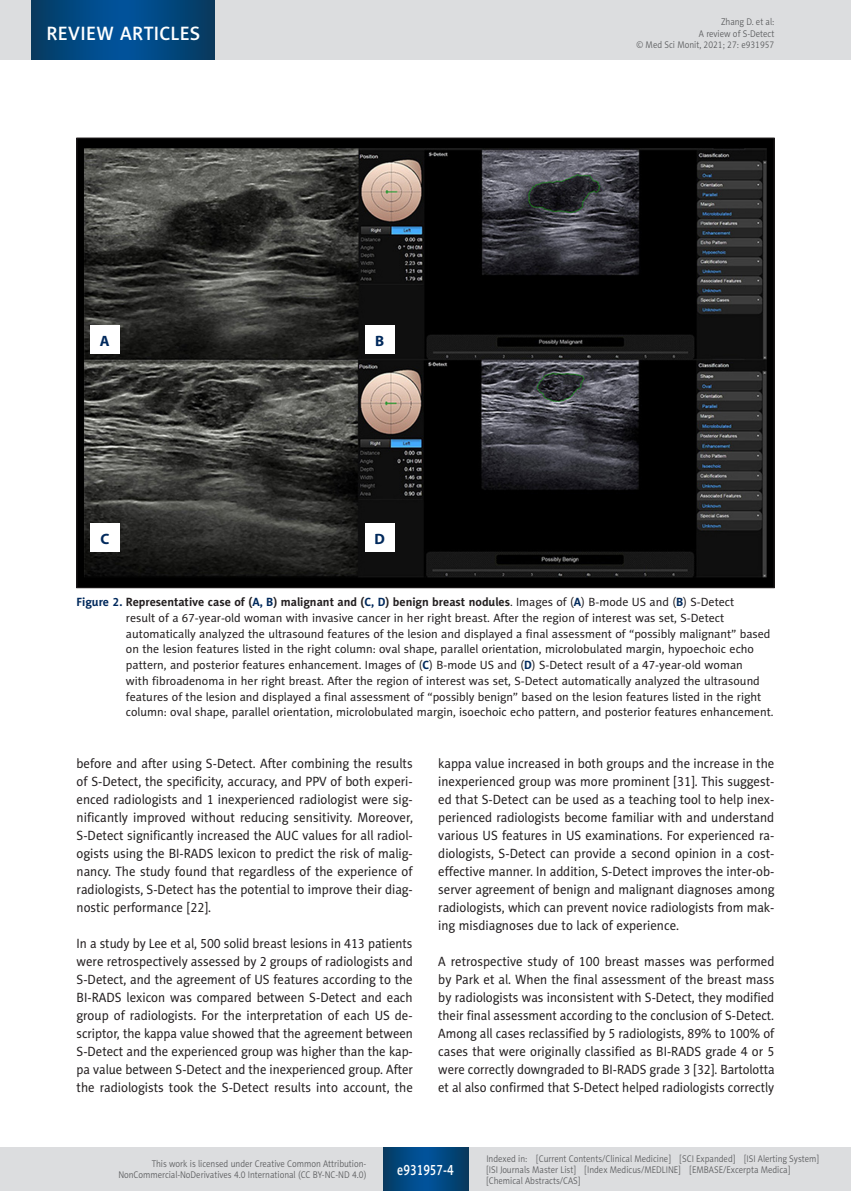
<style>
.page{position:relative;width:851px;height:1191px;background:#fff}
.page>*{position:absolute;margin:0;border:0;box-sizing:border-box;transform-origin:0 0}
.t1{font:19.5px "Naomi Sans EFN Medium";letter-spacing:.015em;color:#fff}
.t2{font:15px "Naomi Sans EFN Medium";color:#fff;scale:.8 1}
.t3{font:700 15px "Myriad Pro";color:#00295c}
.MSM_Body{font:13.5px/18px "Naomi Sans EFN";color:#231f20;text-align:justify;scale:.95 1}
.MSM_Body-2{font:13.5px/18px "Naomi Sans EFN";color:#231f20;text-align:justify;scale:.94 1}
.MSM_Rycina_tytul{font:12px/15.8px "Naomi Sans EFN";color:#231f20}
.t4{font:9.75px/11.2px "Naomi Sans EFN Light";color:#57585a;text-align:right;scale:.9 1}
.s1{font-weight:700;color:#00295c}
.s2{font-weight:700}
</style>
<div class="page">
<img style="left:79px;top:140px;width:693px;height:446px">
<div style="left:90px;top:326px;width:29px;height:28px;background:#fff"></div>
<div style="left:90px;top:524px;width:29px;height:28px;background:#fff"></div>
<div style="left:365px;top:326px;width:29px;height:28px;background:#fff"></div>
<div style="left:365px;top:524px;width:29px;height:28px;background:#fff"></div>
<div style="left:0;top:1148px;width:850px;height:43px;background:#dcdddf"></div>
<svg style="left:383px;top:1147px;width:85px;height:43px;background:#02477e"></svg>
<div style="left:0;top:0;width:850px;height:60px;background:#dcdddf"></div>
<hr style="left:850px;top:0;width:1px;height:60px;background:#dcdddf">
<svg style="left:32px;top:0;width:183px;height:60px;background:#02477e"></svg>
<h1 class="t1" style="left:46px;top:22px;width:155px">REVIEW ARTICLES</h1>
<p class="t3" style="left:100px;top:331px;width:11px">A</p>
<p class="t3" style="left:100px;top:529px;width:10px">C</p>
<p class="t3" style="left:375px;top:331px;width:11px">B</p>
<p class="t3" style="left:374px;top:529px;width:12px">D</p>
<p class="t4" style="left:636px;top:16px;width:154px">Zhang D. et al:<br>A review of S-Detect<br>© Med Sci Monit, 2021; 27: e931957</p>
<p class="MSM_Rycina_tytul" style="left:126px;top:594px;width:649px;text-indent:-49px"><span class="s1">Figure 2.</span> <span class="s2">Representative case of (</span><span class="s1">A, B</span><span class="s2">) malignant and (</span><span class="s1">C, D</span><span class="s2">) benign breast nodules</span>. Images of (<span class="s1">A</span>) B-mode US and (<span class="s1">B</span>) S-Detect<br>result of a 67-year-old woman with invasive cancer in her right breast. After the region of interest was set, S-Detect automatically analyzed the ultrasound features of the lesion and displayed a final assessment of “possibly malignant” based on the lesion features listed in the right column: oval shape, parallel orientation, microlobulated margin, hypoechoic echo pattern, and posterior features enhancement. Images of (<span class="s1">C</span>) B-mode US and (<span class="s1">D</span>) S-Detect result of a 47-year-old woman<br>with fibroadenoma in her right breast. After the region of interest was set, S-Detect automatically analyzed the ultrasound features of the lesion and displayed a final assessment of “possibly benign” based on the lesion features listed in the right column: oval shape, parallel orientation, microlobulated margin, isoechoic echo pattern, and posterior features enhancement.</p>
<p class="MSM_Body" style="left:77px;top:754px;width:355px">before and after using S-Detect. After combining the results of S-Detect, the specificity, accuracy, and PPV of both experi&shy;enced radiologists and 1 inexperienced radiologist were sig&shy;nificantly improved without reducing sensitivity. Moreover, S-Detect significantly increased the AUC values for all radiol&shy;ogists using the BI-RADS lexicon to predict the risk of malig&shy;nancy. The study found that regardless of the experience of radiologists, S-Detect has the potential to improve their diag&shy;nostic performance [22].</p>
<p class="MSM_Body-2" style="left:77px;top:934px;width:359px">In a study by Lee et al, 500 solid breast lesions in 413 patients were retrospectively assessed by 2 groups of radiologists and S-Detect, and the agreement of US features according to the BI-RADS lexicon was compared between S-Detect and each group of radiologists. For the interpretation of each US de&shy;scriptor, the kappa value showed that the agreement between S-Detect and the experienced group was higher than the kap&shy;pa value between S-Detect and the inexperienced group. After the radiologists took the S-Detect results into account, the</p>
<p class="MSM_Body" style="left:438px;top:754px;width:355px">kappa value increased in both groups and the increase in the inexperienced group was more prominent [31]. This suggest&shy;ed that S-Detect can be used as a teaching tool to help inex&shy;perienced radiologists become familiar with and understand various US features in US examinations. For experienced ra&shy;diologists, S-Detect can provide a second opinion in a cost&shy;effective manner. In addition, S-Detect improves the inter-ob&shy;server agreement of benign and malignant diagnoses among radiologists, which can prevent novice radiologists from mak&shy;ing misdiagnoses due to lack of experience.</p>
<p class="MSM_Body" style="left:438px;top:952px;width:355px">A retrospective study of 100 breast masses was performed by Park et al. When the final assessment of the breast mass by radiologists was inconsistent with S-Detect, they modified their final assessment according to the conclusion of S-Detect.<br>Among all cases reclassified by 5 radiologists, 89% to 100% of cases that were originally classified as BI-RADS grade 4 or 5 were correctly downgraded to BI-RADS grade 3 [32]. Bartolotta et al also confirmed that S-Detect helped radiologists correctly</p>
<p class="t4" style="left:118px;top:1158px;width:277px">This work is licensed under Creative Common Attribution-<br>NonCommercial-NoDerivatives 4.0 International (CC BY-NC-ND 4.0)</p>
<p class="t2" style="left:397px;top:1160px;width:72px">e931957-4</p>
<p class="t4" style="left:486px;top:1152px;width:371px;text-align:left">Indexed in: [Current Contents/Clinical Medicine] [SCI Expanded] [ISI Alerting System] [ISI Journals Master List] [Index Medicus/MEDLINE] [EMBASE/Excerpta Medica] [Chemical Abstracts/CAS]</p>
</div>
